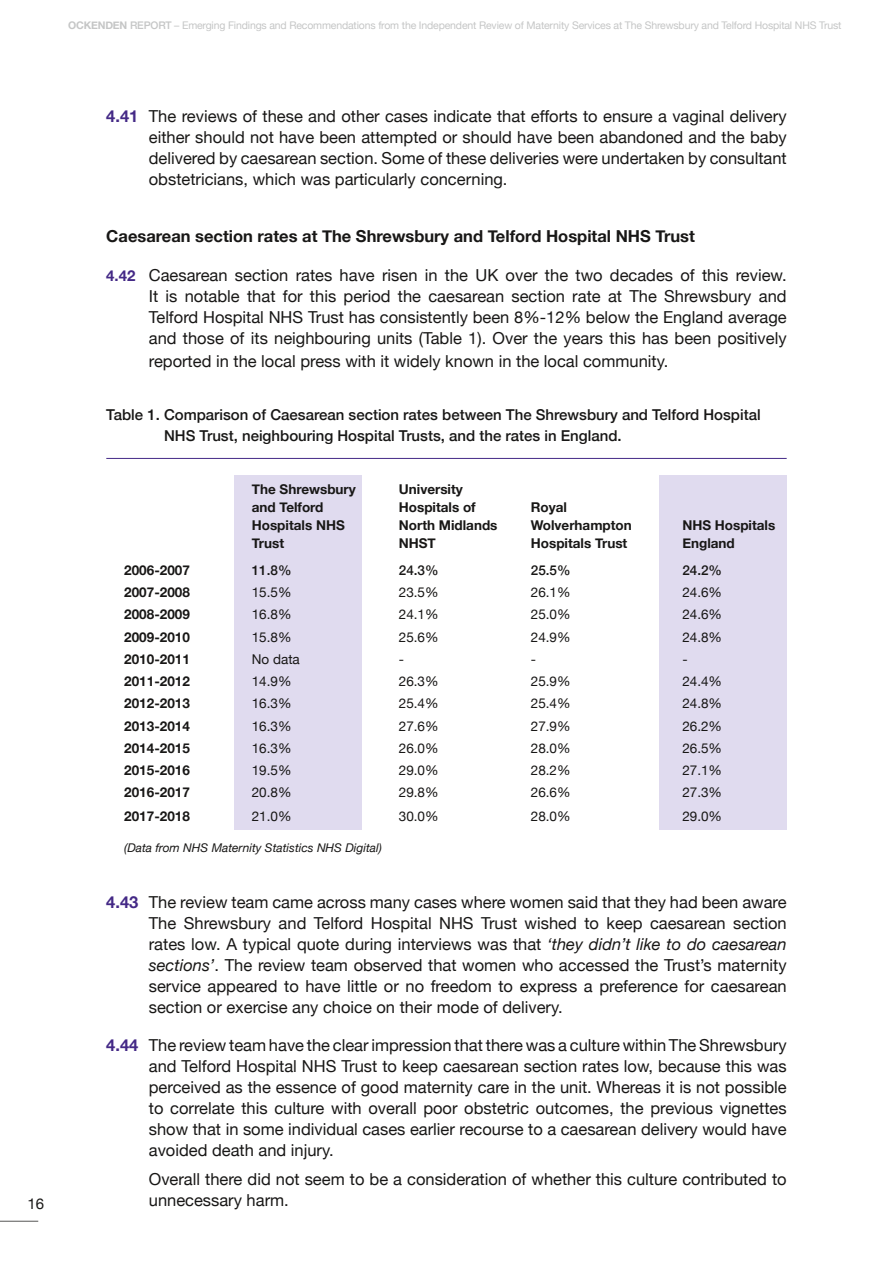
<style>
.page{position:relative;width:893px;height:1263px;background:#fff}
.page>*{position:absolute;margin:0;border:0;box-sizing:border-box;transform-origin:0 0}
.Main_text_size_11_14{font:16.5px/21px "Helvetica Neue";color:#181716;text-align:justify}
.bold_11_14pt{font:700 16.5px "Helvetica Neue";color:#181716}
.Main_text_size_11_14-2{font:500 15px/21px "Helvetica Neue";color:#181716}
.t1{font:15px "Helvetica Neue";color:#181716}
.t2{font:700 13.5px/18px "Helvetica Neue";color:#181716}
.t3{font:13.5px "Helvetica Neue";color:#181716}
.t4{font:500 13.5px "Helvetica Neue";color:#181716}
.Table_1{font:italic 12px "Helvetica Neue";color:#181716}
.t5{font:10.5px "Helvetica Neue";letter-spacing:-.015em;color:#c5c6c6}
.s1{font-weight:700}
.s2{font-weight:500}
.s3{font-weight:700;color:#442986}
.s4{font-weight:700;font-size:15px;color:#442986}
.s5{font-style:italic}
</style>
<div class="page">
<hr style="left:0;top:1221px;width:38px;height:1px;background:#565655">
<hr style="left:106px;top:458px;width:681px;height:1px;background:#442986">
<div style="left:659px;top:476px;width:128px;height:354px;background:#e0dbef"></div>
<div style="left:234px;top:476px;width:127px;height:354px;background:#e0dbef"></div>
<p class="t5" style="left:68px;top:18px;width:775px"><span class="s1">OCKENDEN</span> <span class="s2">REPORT</span> – Emerging Findings and Recommendations from the Independent Review of Maternity Services at The Shrewsbury and Telford Hospital NHS Trust</p>
<p class="t1" style="left:28px;top:1193px;width:18px">16</p>
<p class="Main_text_size_11_14" style="left:149px;top:107px;width:639px;text-indent:-43px"><span class="s3">4.41</span> The reviews of these and other cases indicate that efforts to ensure a vaginal delivery either should not have been attempted or should have been abandoned and the baby delivered by caesarean section. Some of these deliveries were undertaken by consultant obstetricians, which was particularly concerning.</p>
<p class="bold_11_14pt" style="left:106px;top:223px;width:590px">Caesarean section rates at The Shrewsbury and Telford Hospital NHS Trust</p>
<p class="Main_text_size_11_14" style="left:149px;top:266px;width:639px;text-indent:-43px"><span class="s4">4.42</span> Caesarean section rates have risen in the UK over the two decades of this review.<br>It is notable that for this period the caesarean section rate at The Shrewsbury and Telford Hospital NHS Trust has consistently been 8%-12% below the England average and those of its neighbouring units (Table 1). Over the years this has been positively</p>
<p class="Main_text_size_11_14" style="left:149px;top:352px;width:521px">reported in the local press with it widely known in the local community.</p>
<p class="Main_text_size_11_14-2" style="left:164px;top:403px;width:598px;text-indent:-58px">Table 1. Comparison of Caesarean section rates between The Shrewsbury and Telford Hospital<br>NHS Trust, neighbouring Hospital Trusts, and the rates in England.</p>
<p class="t2" style="left:252px;top:481px;width:106px">The Shrewsbury and Telford<br>Hospitals NHS<br>Trust</p>
<p class="t2" style="left:399px;top:481px;width:100px">University<br>Hospitals of<br>North Midlands<br>NHST</p>
<p class="t2" style="left:531px;top:499px;width:102px">Royal<br>Wolverhampton<br>Hospitals Trust</p>
<p class="t2" style="left:682px;top:517px;width:94px">NHS Hospitals<br>England</p>
<p class="t2" style="left:124px;top:561px;width:67px">2006-2007</p>
<p class="t4" style="left:252px;top:559px;width:41px">11.8%</p>
<p class="t4" style="left:399px;top:559px;width:41px">24.3%</p>
<p class="t4" style="left:531px;top:559px;width:41px">25.5%</p>
<p class="t4" style="left:682px;top:559px;width:41px">24.2%</p>
<p class="t2" style="left:124px;top:584px;width:67px">2007-2008</p>
<p class="t3" style="left:252px;top:583px;width:41px">15.5%</p>
<p class="t3" style="left:399px;top:583px;width:41px">23.5%</p>
<p class="t3" style="left:531px;top:583px;width:41px">26.1%</p>
<p class="t3" style="left:682px;top:583px;width:41px">24.6%</p>
<p class="t2" style="left:124px;top:606px;width:67px">2008-2009</p>
<p class="t3" style="left:252px;top:605px;width:41px">16.8%</p>
<p class="t3" style="left:399px;top:605px;width:41px">24.1%</p>
<p class="t3" style="left:531px;top:605px;width:41px">25.0%</p>
<p class="t3" style="left:682px;top:605px;width:41px">24.6%</p>
<p class="t2" style="left:124px;top:628px;width:67px">2009-2010</p>
<p class="t3" style="left:252px;top:627px;width:41px">15.8%</p>
<p class="t3" style="left:399px;top:627px;width:41px">25.6%</p>
<p class="t3" style="left:531px;top:627px;width:41px">24.9%</p>
<p class="t3" style="left:682px;top:627px;width:41px">24.8%</p>
<p class="t2" style="left:124px;top:650px;width:67px">2010-2011</p>
<p class="t3" style="left:252px;top:649px;width:50px">No data</p>
<p class="t3" style="left:399px;top:649px;width:7px">-</p>
<p class="t3" style="left:531px;top:649px;width:7px">-</p>
<p class="t3" style="left:682px;top:649px;width:7px">-</p>
<p class="t2" style="left:124px;top:673px;width:67px">2011-2012</p>
<p class="t3" style="left:252px;top:672px;width:41px">14.9%</p>
<p class="t3" style="left:399px;top:672px;width:41px">26.3%</p>
<p class="t3" style="left:531px;top:672px;width:41px">25.9%</p>
<p class="t3" style="left:682px;top:672px;width:41px">24.4%</p>
<p class="t2" style="left:124px;top:695px;width:67px">2012-2013</p>
<p class="t3" style="left:252px;top:694px;width:41px">16.3%</p>
<p class="t3" style="left:399px;top:694px;width:41px">25.4%</p>
<p class="t3" style="left:531px;top:694px;width:41px">25.4%</p>
<p class="t3" style="left:682px;top:694px;width:41px">24.8%</p>
<p class="t2" style="left:124px;top:717px;width:67px">2013-2014</p>
<p class="t3" style="left:252px;top:716px;width:41px">16.3%</p>
<p class="t3" style="left:399px;top:716px;width:41px">27.6%</p>
<p class="t3" style="left:531px;top:716px;width:41px">27.9%</p>
<p class="t3" style="left:682px;top:716px;width:41px">26.2%</p>
<p class="t2" style="left:124px;top:739px;width:67px">2014-2015</p>
<p class="t3" style="left:252px;top:738px;width:41px">16.3%</p>
<p class="t3" style="left:399px;top:738px;width:41px">26.0%</p>
<p class="t3" style="left:531px;top:738px;width:41px">28.0%</p>
<p class="t3" style="left:682px;top:738px;width:41px">26.5%</p>
<p class="t2" style="left:124px;top:762px;width:67px">2015-2016</p>
<p class="t3" style="left:252px;top:761px;width:41px">19.5%</p>
<p class="t3" style="left:399px;top:761px;width:41px">29.0%</p>
<p class="t3" style="left:531px;top:761px;width:41px">28.2%</p>
<p class="t3" style="left:682px;top:761px;width:41px">27.1%</p>
<p class="t2" style="left:124px;top:784px;width:67px">2016-2017</p>
<p class="t3" style="left:252px;top:783px;width:41px">20.8%</p>
<p class="t3" style="left:399px;top:783px;width:41px">29.8%</p>
<p class="t3" style="left:531px;top:783px;width:41px">26.6%</p>
<p class="t3" style="left:682px;top:783px;width:41px">27.3%</p>
<p class="t2" style="left:124px;top:808px;width:67px">2017-2018</p>
<p class="t3" style="left:252px;top:807px;width:41px">21.0%</p>
<p class="t3" style="left:399px;top:807px;width:41px">30.0%</p>
<p class="t3" style="left:531px;top:807px;width:41px">28.0%</p>
<p class="t3" style="left:682px;top:807px;width:41px">29.0%</p>
<p class="Table_1" style="left:124px;top:839px;width:259px">(Data from NHS Maternity Statistics NHS Digital)</p>
<p class="Main_text_size_11_14" style="left:149px;top:892px;width:639px;text-indent:-43px"><span class="s3">4.43</span> The review team came across many cases where women said that they had been aware The Shrewsbury and Telford Hospital NHS Trust wished to keep caesarean section rates low. A typical quote during interviews was that <span class="s5">‘they didn’t like to do caesarean sections’</span>. The review team observed that women who accessed the Trust’s maternity service appeared to have little or no freedom to express a preference for caesarean section or exercise any choice on their mode of delivery.</p>
<p class="Main_text_size_11_14" style="left:149px;top:1035px;width:639px;text-indent:-43px"><span class="s3">4.44</span> The review team have the clear impression that there was a culture within The Shrewsbury and Telford Hospital NHS Trust to keep caesarean section rates low, because this was perceived as the essence of good maternity care in the unit. Whereas it is not possible to correlate this culture with overall poor obstetric outcomes, the previous vignettes show that in some individual cases earlier recourse to a caesarean delivery would have avoided death and injury.</p>
<p class="Main_text_size_11_14" style="left:149px;top:1170px;width:639px">Overall there did not seem to be a consideration of whether this culture contributed to unnecessary harm.</p>
</div>
